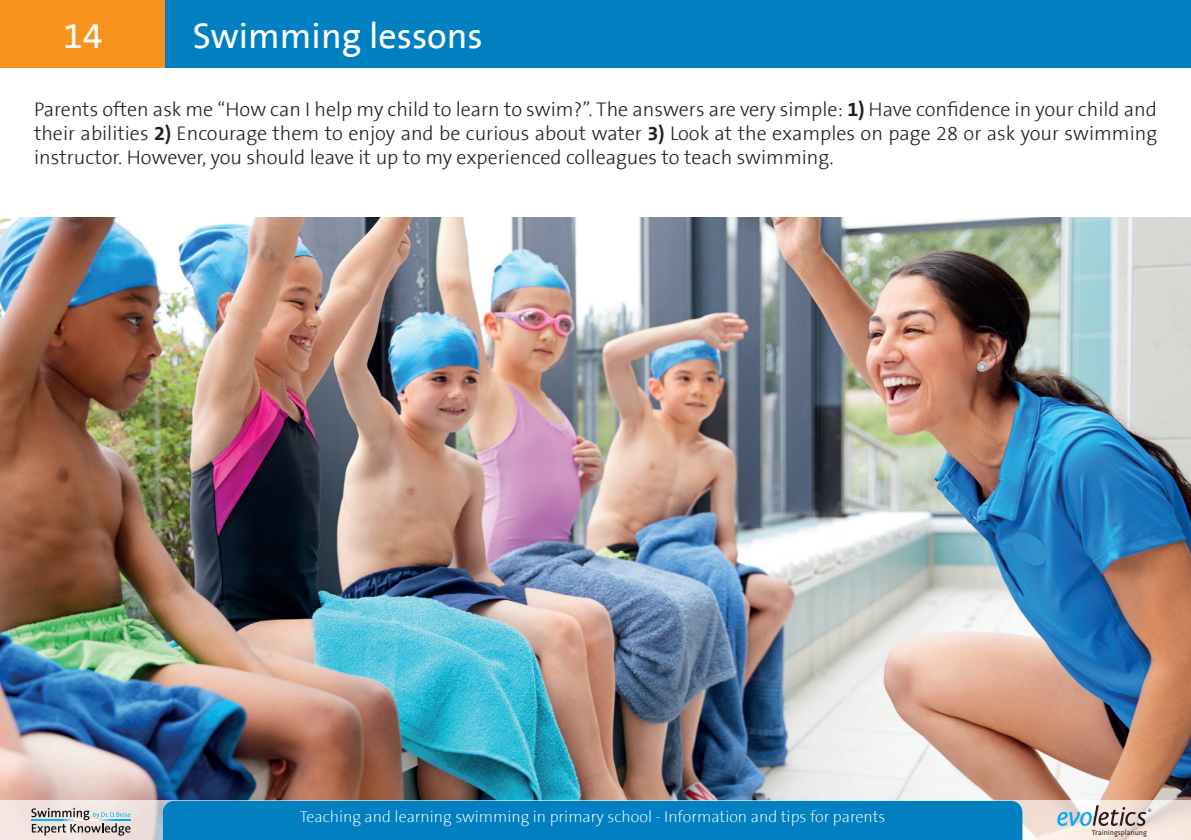
<style>
.page{position:relative;width:1191px;height:840px;background:#fff}
.page>*{position:absolute;margin:0;border:0;box-sizing:border-box;transform-origin:0 0}
.t1{font:36px "The Sans B5 Plain";color:#fff}
.t2{font:300 20px/24px "The Sans B3";color:#231f20;text-align:justify}
.t3{font:200 16px "The Sans B2";color:#fff}
.t4{font:7.4px "Fontin Sans";color:#231f20}
.s1{font-family:"The Sans B7";font-weight:700}
</style>
<div class="page">
<img style="left:0;top:217px;width:1191px;height:583px">
<svg style="left:0;top:800px;width:1191px;height:39px;background:#eee1dc"></svg>
<div style="left:163px;top:800px;width:859px;height:39px;background:#007fc1"></div>
<svg style="left:31px;top:807px;width:99px;height:28px;background:#b8babc"></svg>
<svg style="left:1057px;top:804px;width:94px;height:21px;background:#b8bec0"></svg>
<div style="left:0;top:0;width:170px;height:68px;background:#f7931d"></div>
<div style="left:166px;top:0;width:1025px;height:68px;background:#007fc1"></div>
<h1 class="t1" style="left:63px;top:17px;width:41px">14</h1>
<h1 class="t1" style="left:193px;top:18px;width:292px">Swimming lessons</h1>
<p class="t2" style="left:34px;top:98px;width:1124px">Parents often ask me “How can I help my child to learn to swim?”. The answers are very simple: <span class="s1">1)</span> Have confidence in your child and their abilities <span class="s1">2)</span> Encourage them to enjoy and be curious about water <span class="s1">3)</span> Look at the examples on page 28 or ask your swimming instructor. However, you should leave it up to my experienced colleagues to teach swimming.</p>
<p class="t3" style="left:300px;top:808px;width:587px">Teaching and learning swimming in primary school - Information and tips for parents</p>
<p class="t4" style="left:1091px;top:827px;width:57px">Trainingsplanung</p>
</div>
